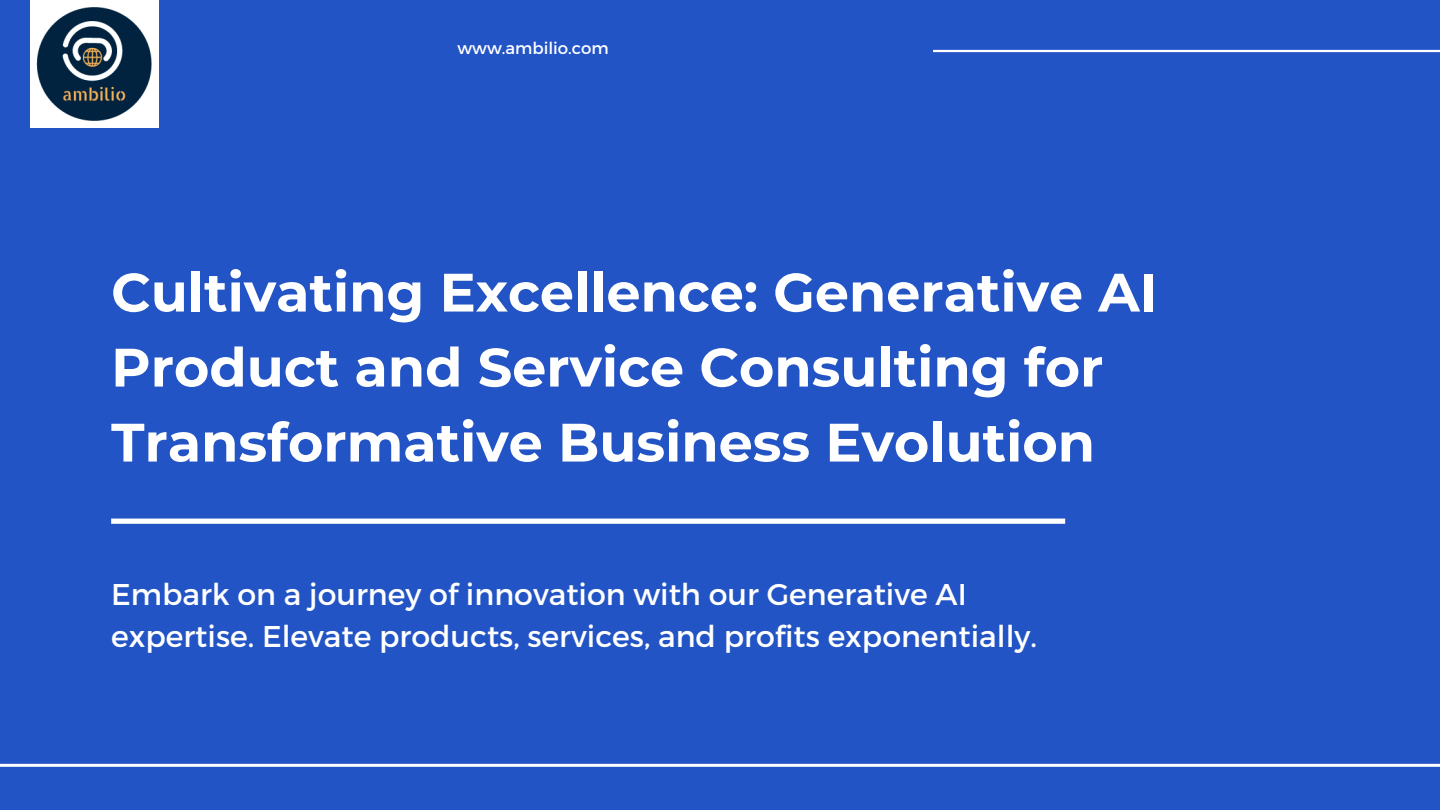
<style>
.page{position:relative;width:1440px;height:810px;background:#2254c5}
.page>*{position:absolute;margin:0;border:0;box-sizing:border-box;transform-origin:0 0}
.t1{font:700 54px/75px "Montserrat";color:#fff}
.t2{font:30px/42px "Montserrat";color:#fff}
.t3{font:16.6px "Montserrat";color:#fff}
</style>
<div class="page">
<div style="left:111px;top:519px;width:954px;height:5px;background:#fff"></div>
<hr style="left:0;top:764px;width:1440px;height:3px;background:#fff">
<hr style="left:933px;top:50px;width:507px;height:2px;background:#fff">
<img style="left:31px;top:0;width:127px;height:128px">
<p class="t3" style="left:457px;top:38px;width:153px">www.ambilio.com</p>
<h1 class="t1" style="left:111px;top:255px;width:1048px">Cultivating Excellence: Generative AI<br>Product and Service Consulting for<br>Transformative Business Evolution</h1>
<p class="t2" style="left:111px;top:572px;width:927px">Embark on a journey of innovation with our Generative AI expertise. Elevate products, services, and profits exponentially.</p>
</div>
